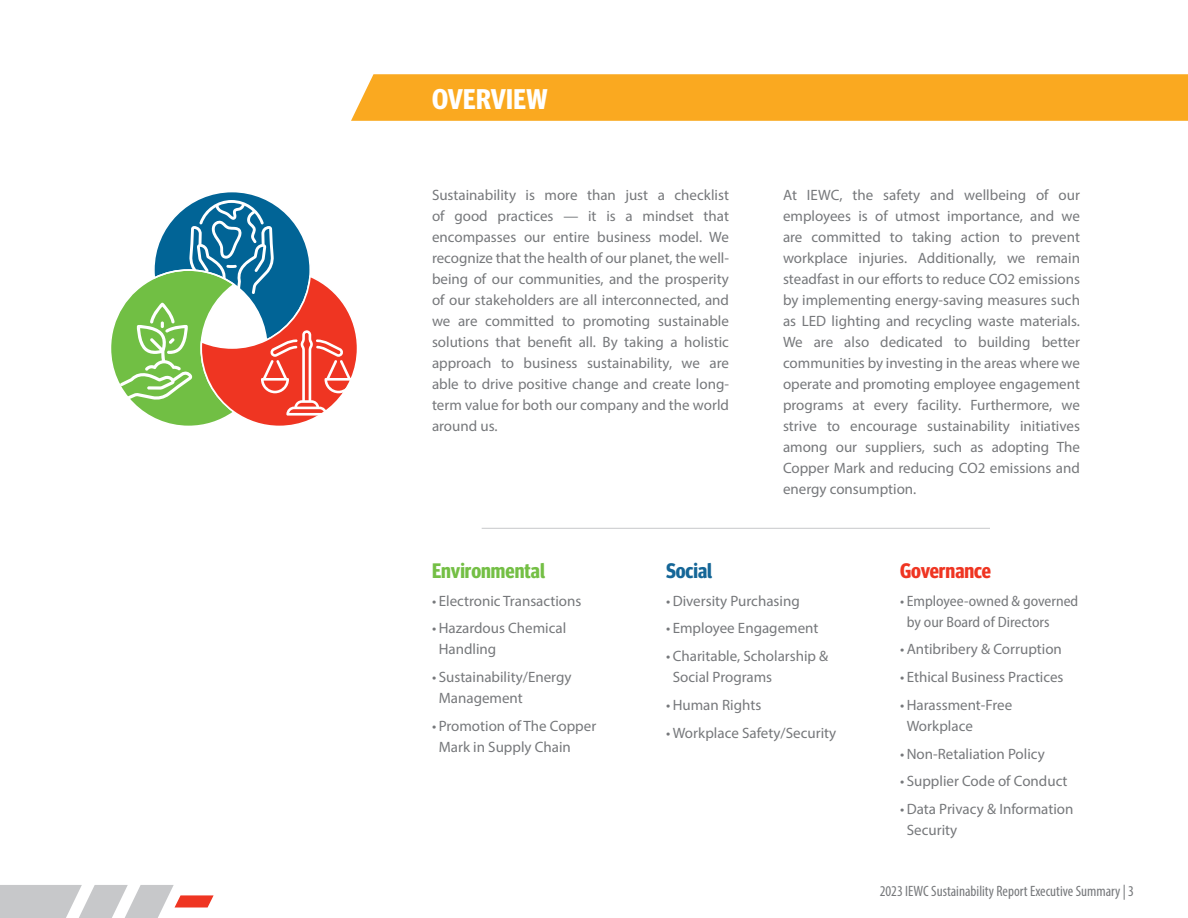
<style>
.page{position:relative;width:1188px;height:918px;background:#fff}
.page>*{position:absolute;margin:0;border:0;box-sizing:border-box;transform-origin:0 0}
.t1{font:700 condensed 28.5px "Meta Headline Pro";letter-spacing:.01em;color:#fff}
.Myraid_Condensed_Grey{font:700 condensed 21px "Meta Headline Pro";color:#74bf45}
.Myraid_Condensed_Grey-2{font:700 condensed 21px "Meta Headline Pro";color:#ef3522}
.Myraid_Condensed_Grey-3{font:700 condensed 21px "Meta Headline Pro";color:#156697}
.Myraid_Condensed_Grey-4{font:15px/21px "Myriad Pro";color:#76787b}
.t2{font:condensed 15px "Myriad Pro";color:#76787b}
.t3{font:semi-condensed 15px/21px "Myriad Pro";color:#76787b}
</style>
<div class="page">
<svg style="left:0;top:885px;width:214px;height:33px"></svg>
<div style="left:351px;top:74px;width:837px;height:47px;background:#faa920"></div>
<svg style="left:111px;top:192px;width:246px;height:233px"></svg>
<hr style="left:482px;top:528px;width:508px;height:1px;background:#c7c8ca">
<p class="t1" style="left:432px;top:77px;width:117px">OVERVIEW</p>
<p class="Myraid_Condensed_Grey-4" style="left:432px;top:184px;width:299px;text-align:justify">Sustainability is more than just a checklist of good practices — it is a mindset that encompasses our entire business model. We recognize that the health of our planet, the well&shy;being of our communities, and the prosperity of our stakeholders are all interconnected, and we are committed to promoting sustainable solutions that benefit all. By taking a holistic approach to business sustainability, we are able to drive positive change and create long&shy;term value for both our company and the world around us.</p>
<p class="Myraid_Condensed_Grey-4" style="left:783px;top:184px;width:299px;text-align:justify">At IEWC, the safety and wellbeing of our employees is of utmost importance, and we are committed to taking action to prevent workplace injuries. Additionally, we remain steadfast in our efforts to reduce CO2 emissions by implementing energy-saving measures such as LED lighting and recycling waste materials.<br>We are also dedicated to building better communities by investing in the areas where we operate and promoting employee engagement programs at every facility. Furthermore, we strive to encourage sustainability initiatives among our suppliers, such as adopting The Copper Mark and reducing CO2 emissions and energy consumption.</p>
<p class="Myraid_Condensed_Grey" style="left:432px;top:554px;width:114px">Environmental</p>
<p class="Myraid_Condensed_Grey-4" style="left:432px;top:590px;width:151px">• Electronic Transactions</p>
<p class="Myraid_Condensed_Grey-4" style="left:439px;top:618px;width:129px;text-indent:-7px">• Hazardous Chemical<br>Handling</p>
<p class="Myraid_Condensed_Grey-4" style="left:439px;top:666px;width:134px;text-indent:-7px">• Sustainability/Energy<br>Management</p>
<p class="Myraid_Condensed_Grey-4" style="left:439px;top:715px;width:159px;text-indent:-7px">• Promotion of The Copper<br>Mark in Supply Chain</p>
<p class="Myraid_Condensed_Grey-3" style="left:666px;top:554px;width:48px">Social</p>
<p class="Myraid_Condensed_Grey-4" style="left:666px;top:590px;width:135px">• Diversity Purchasing</p>
<p class="Myraid_Condensed_Grey-4" style="left:666px;top:618px;width:154px">• Employee Engagement</p>
<p class="Myraid_Condensed_Grey-4" style="left:673px;top:645px;width:157px;text-indent:-7px">• Charitable, Scholarship &amp;<br>Social Programs</p>
<p class="Myraid_Condensed_Grey-4" style="left:666px;top:694px;width:97px">• Human Rights</p>
<p class="Myraid_Condensed_Grey-4" style="left:666px;top:722px;width:172px">• Workplace Safety/Security</p>
<p class="Myraid_Condensed_Grey-2" style="left:900px;top:554px;width:92px">Governance</p>
<p class="t3" style="left:907px;top:590px;width:173px;text-indent:-7px">• Employee-owned &amp; governed by our Board of Directors</p>
<p class="Myraid_Condensed_Grey-4" style="left:900px;top:639px;width:163px">• Antibribery &amp; Corruption</p>
<p class="Myraid_Condensed_Grey-4" style="left:900px;top:666px;width:165px">• Ethical Business Practices</p>
<p class="Myraid_Condensed_Grey-4" style="left:907px;top:694px;width:107px;text-indent:-7px">• Harassment-Free<br>Workplace</p>
<p class="Myraid_Condensed_Grey-4" style="left:900px;top:743px;width:147px">• Non-Retaliation Policy</p>
<p class="Myraid_Condensed_Grey-4" style="left:900px;top:771px;width:169px">• Supplier Code of Conduct</p>
<p class="Myraid_Condensed_Grey-4" style="left:907px;top:798px;width:168px;text-indent:-7px">• Data Privacy &amp; Information<br>Security</p>
<p class="t2" style="left:880px;top:882px;width:256px">2023 IEWC Sustainability Report Executive Summary | 3</p>
</div>
